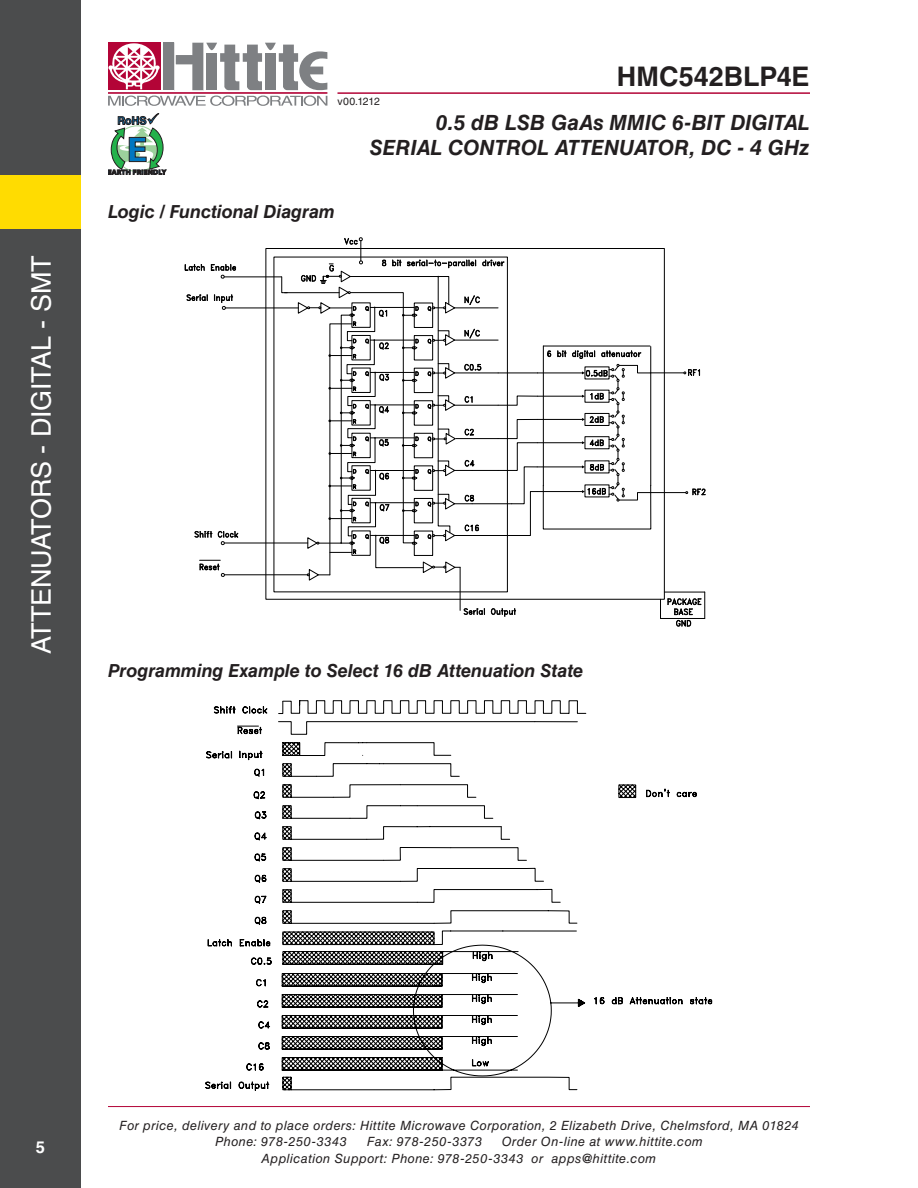
<style>
.page{position:relative;width:918px;height:1188px;background:#fff}
.page>*{position:absolute;margin:0;border:0;box-sizing:border-box;transform-origin:0 0}
.t1{font:27px "Helvetica LT Std";letter-spacing:-.015em;color:#fff}
.t2{font:700 27px "Helvetica LT Std";color:#231f20}
.t3{font:italic 700 21px/25.2px "Helvetica LT Std";color:#231f20;text-align:right}
.t4{font:italic 700 18px "Helvetica LT Std";letter-spacing:-.005em;color:#231f20}
.t5{font:700 16.5px "Helvetica LT Std";color:#fff}
.t6{font:italic 12.75px/16.5px "Helvetica LT Std";letter-spacing:.035em;color:#231f20}
.t7{font:10.5px "Helvetica LT Std";letter-spacing:-.015em;color:#231f20}
</style>
<div class="page">
<hr style="left:108px;top:1106px;width:702px;height:1px;background:#b30437">
<hr style="left:338px;top:92px;width:472px;height:2px;background:#b30437">
<div style="left:163px;top:43px;width:11px;height:47px;background:#7e8083"></div>
<div style="left:108px;top:43px;width:52px;height:47px;background:#b30437"></div>
<hr style="left:108px;top:92px;width:219px;height:2px;background:#b30437">
<svg style="left:176px;top:43px;width:151px;height:47px"></svg>
<svg style="left:108px;top:96px;width:219px;height:10px"></svg>
<svg style="left:108px;top:43px;width:52px;height:46px"></svg>
<svg style="left:108px;top:113px;width:58px;height:62px"></svg>
<div style="left:0;top:0;width:81px;height:1188px;background:#4b4c4d"></div>
<div style="left:0;top:175px;width:81px;height:54px;background:#ffdc01"></div>
<hr style="left:650px;top:372px;width:34px;height:1px;background:#000">
<hr style="left:650px;top:492px;width:36px;height:1px;background:#000">
<hr style="left:543px;top:346px;width:1px;height:140px;background:#000">
<hr style="left:650px;top:347px;width:1px;height:139px;background:#000">
<hr style="left:285px;top:292px;width:54px;height:1px;background:#000">
<hr style="left:225px;top:308px;width:73px;height:1px;background:#000">
<hr style="left:224px;top:574px;width:83px;height:1px;background:#000">
<hr style="left:224px;top:543px;width:84px;height:1px;background:#000">
<hr style="left:224px;top:276px;width:58px;height:1px;background:#000">
<svg style="left:281px;top:276px;width:7px;height:18px"></svg>
<svg style="left:185px;top:264px;width:20px;height:7px"></svg>
<svg style="left:186px;top:294px;width:22px;height:7px"></svg>
<svg style="left:683px;top:369px;width:17px;height:7px"></svg>
<svg style="left:685px;top:488px;width:21px;height:8px"></svg>
<svg style="left:211px;top:264px;width:26px;height:15px"></svg>
<svg style="left:214px;top:294px;width:19px;height:16px"></svg>
<svg style="left:194px;top:530px;width:46px;height:15px"></svg>
<svg style="left:199px;top:560px;width:26px;height:17px"></svg>
<hr style="left:543px;top:346px;width:107px;height:1px;background:#000">
<svg style="left:660px;top:592px;width:46px;height:35px"></svg>
<svg style="left:547px;top:350px;width:105px;height:151px"></svg>
<svg style="left:463px;top:608px;width:22px;height:7px"></svg>
<svg style="left:491px;top:608px;width:25px;height:9px"></svg>
<hr style="left:538px;top:396px;width:44px;height:1px;background:#000">
<hr style="left:537px;top:419px;width:45px;height:1px;background:#000">
<hr style="left:537px;top:442px;width:45px;height:1px;background:#000">
<hr style="left:537px;top:466px;width:45px;height:1px;background:#000">
<hr style="left:537px;top:491px;width:45px;height:1px;background:#000">
<hr style="left:538px;top:373px;width:44px;height:1px;background:#000">
<svg style="left:297px;top:237px;width:242px;height:345px"></svg>
<hr style="left:460px;top:567px;width:1px;height:43px;background:#000">
<svg style="left:205px;top:700px;width:493px;height:391px"></svg>
<h1 class="t1" style="left:26px;top:654px;width:400px;rotate:-90deg">Attenuators - Digital - SMT</h1>
<h1 class="t2" style="left:617px;top:60px;width:194px">HMC542BLP4E</h1>
<p class="t7" style="left:338px;top:95px;width:44px">v00.1212</p>
<h2 class="t3" style="left:370px;top:109px;width:441px">0.5 dB LSB GaAs MMIC 6-BIT DIGITAL<br>SERIAL CONTROL ATTENUATOR, DC - 4 GHz</h2>
<h3 class="t4" style="left:108px;top:200px;width:228px">Logic / Functional Diagram</h3>
<h3 class="t4" style="left:108px;top:660px;width:477px">Programming Example to Select 16 dB Attenuation State</h3>
<p class="t5" style="left:36px;top:1138px;width:11px">5</p>
<p class="t6" style="left:215px;top:1117px;width:585px;text-indent:-96px">For price, delivery and to place orders: Hittite Microwave Corporation, 2 Elizabeth Drive, Chelmsford, MA 01824<br>Phone: 978-250-3343</p>
<p class="t6" style="left:262px;top:1133px;width:443px;text-indent:240px">Order On-line at www.hittite.com<br>Application Support: Phone: 978-250-3343 or apps@hittite.com</p>
<p class="t6" style="left:367px;top:1133px;width:117px">Fax: 978-250-3373</p>
</div>
